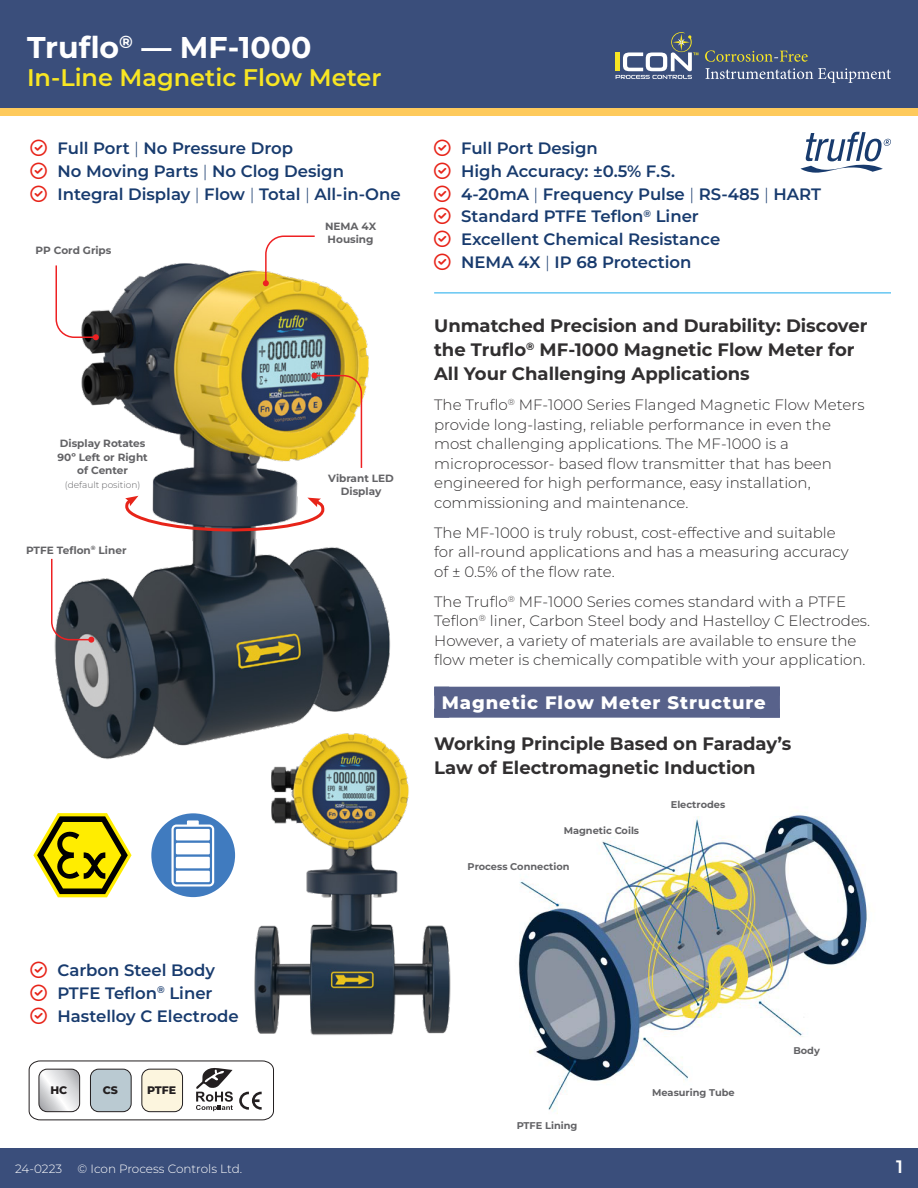
<style>
.page{position:relative;width:918px;height:1188px;background:#fff}
.page>*{position:absolute;margin:0;border:0;box-sizing:border-box;transform-origin:0 0}
.t1{font:700 30px "Montserrat";color:#fff}
.t2{font:600 24px "Montserrat";color:#f8e623}
.t3{font:700 18px/24px "Montserrat";color:#312f30}
.t4{font:800 18px "Montserrat";letter-spacing:.05em;color:#fff}
.t5{font:600 18px "Montserrat";color:#fff}
.t6{font:600 16.5px/22.8px "Montserrat";color:#183b6e}
.t7{font:300 15px/19.5px "Montserrat";color:#312f30}
.t8{font:300 12px "Montserrat";color:#fff}
.t9{font:800 10.95px "Montserrat";color:#231f20}
.t10{font:700 10.5px/13.5px "Montserrat";color:#636366;text-align:center}
.t11{font:700 9.75px "Montserrat";color:#636366}
.t12{font:300 9px "Montserrat";color:#636366}
.s1{font-weight:300}
</style>
<div class="page">
<div style="left:0;top:0;width:918px;height:116px;background:#feca5c"></div>
<div style="left:0;top:0;width:918px;height:108px;background:#3a4e7b"></div>
<div style="left:0;top:1148px;width:918px;height:40px;background:#3a4e7b"></div>
<svg style="left:801px;top:132px;width:90px;height:41px"></svg>
<svg style="left:705px;top:68px;width:186px;height:15px"></svg>
<svg style="left:705px;top:50px;width:103px;height:12px"></svg>
<svg style="left:616px;top:32px;width:82px;height:47px"></svg>
<img style="left:54px;top:286px;width:337px;height:474px">
<img style="left:245px;top:726px;width:206px;height:309px">
<div style="left:434px;top:687px;width:15px;height:31px;background:#58628b"></div>
<div style="left:750px;top:687px;width:30px;height:31px;background:#58628b"></div>
<div style="left:434px;top:687px;width:346px;height:9px;background:#58628b"></div>
<div style="left:434px;top:709px;width:346px;height:9px;background:#58628b"></div>
<div style="left:442px;top:691px;width:323px;height:24px;background:#58628b"></div>
<hr style="left:434px;top:292px;width:457px;height:2px;background:#66c7f2">
<img style="left:518px;top:814px;width:349px;height:300px">
<svg style="left:28px;top:1060px;width:246px;height:61px"></svg>
<svg style="left:326px;top:373px;width:37px;height:96px"></svg>
<svg style="left:55px;top:265px;width:44px;height:75px"></svg>
<svg style="left:51px;top:557px;width:43px;height:86px"></svg>
<svg style="left:33px;top:813px;width:99px;height:84px"></svg>
<svg style="left:151px;top:813px;width:84px;height:84px"></svg>
<svg style="left:127px;top:235px;width:199px;height:299px"></svg>
<svg style="left:125px;top:496px;width:13px;height:10px"></svg>
<svg style="left:307px;top:498px;width:14px;height:9px"></svg>
<h1 class="t1" style="left:27px;top:27px;width:286px">Truflo<sup>®</sup> — MF-1000</h1>
<h2 class="t2" style="left:27px;top:62px;width:356px">In-Line Magnetic Flow Meter</h2>
<p class="t6" style="left:58px;top:137px;width:345px">Full Port <span class="s1">|</span> No Pressure Drop<br>No Moving Parts <span class="s1">|</span> No Clog Design<br>Integral Display <span class="s1">|</span> Flow <span class="s1">|</span> Total <span class="s1">|</span> All-in-One</p>
<p class="t10" style="left:36px;top:243px;width:77px">PP Cord Grips</p>
<p class="t10" style="left:58px;top:437px;width:92px">Display Rotates<br>90º Left or Right of Center</p>
<p class="t12" style="left:65px;top:479px;width:77px">(default position)</p>
<p class="t10" style="left:26px;top:543px;width:102px">PTFE Teflon<sup>®</sup> Liner</p>
<p class="t10" style="left:325px;top:219px;width:53px;text-align:left">NEMA 4X<br>Housing</p>
<p class="t10" style="left:328px;top:471px;width:67px">Vibrant LED<br>Display</p>
<p class="t6" style="left:461px;top:137px;width:361px">Full Port Design<br>High Accuracy: ±0.5% F.S.<br>4-20mA <span class="s1">|</span> Frequency Pulse <span class="s1">|</span> RS-485 <span class="s1">|</span> HART<br>Standard PTFE Teflon<sup>®</sup> Liner<br>Excellent Chemical Resistance<br>NEMA 4X <span class="s1">|</span> IP 68 Protection</p>
<p class="t3" style="left:434px;top:314px;width:435px">Unmatched Precision and Durability: Discover the Truflo<sup>®</sup> MF-1000 Magnetic Flow Meter for<br>All Your Challenging Applications</p>
<p class="t7" style="left:434px;top:395px;width:432px">The Truflo<sup>®</sup> MF-1000 Series Flanged Magnetic Flow Meters provide long-lasting, reliable performance in even the most challenging applications. The MF-1000 is a microprocessor- based flow transmitter that has been engineered for high performance, easy installation, commissioning and maintenance.</p>
<p class="t7" style="left:434px;top:522px;width:416px">The MF-1000 is truly robust, cost-effective and suitable for all-round applications and has a measuring accuracy of ± 0.5% of the flow rate.</p>
<p class="t7" style="left:434px;top:591px;width:437px">The Truflo<sup>®</sup> MF-1000 Series comes standard with a PTFE Teflon<sup>®</sup> liner, Carbon Steel body and Hastelloy C Electrodes.<br>However, a variety of materials are available to ensure the flow meter is chemically compatible with your application.</p>
<p class="t4" style="left:442px;top:690px;width:326px">Magnetic Flow Meter Structure</p>
<p class="t3" style="left:434px;top:731px;width:359px">Working Principle Based on Faraday’s<br>Law of Electromagnetic Induction</p>
<p class="t11" style="left:564px;top:824px;width:77px">Magnetic Coils</p>
<p class="t11" style="left:468px;top:860px;width:103px">Process Connection</p>
<p class="t11" style="left:671px;top:798px;width:56px">Electrodes</p>
<p class="t6" style="left:58px;top:958px;width:183px">Carbon Steel Body<br>PTFE Teflon<sup>®</sup> Liner<br>Hastelloy C Electrode</p>
<p class="t9" style="left:50px;top:1083px;width:18px">HC</p>
<p class="t9" style="left:103px;top:1083px;width:17px">CS</p>
<p class="t9" style="left:147px;top:1083px;width:31px">PTFE</p>
<p class="t11" style="left:517px;top:1119px;width:62px">PTFE Lining</p>
<p class="t11" style="left:652px;top:1086px;width:84px">Measuring Tube</p>
<p class="t11" style="left:793px;top:1045px;width:28px">Body</p>
<p class="t8" style="left:15px;top:1161px;width:49px">24-0223</p>
<p class="t8" style="left:78px;top:1161px;width:166px">© Icon Process Controls Ltd.</p>
<p class="t5" style="left:896px;top:1155px;width:8px">1</p>
</div>
